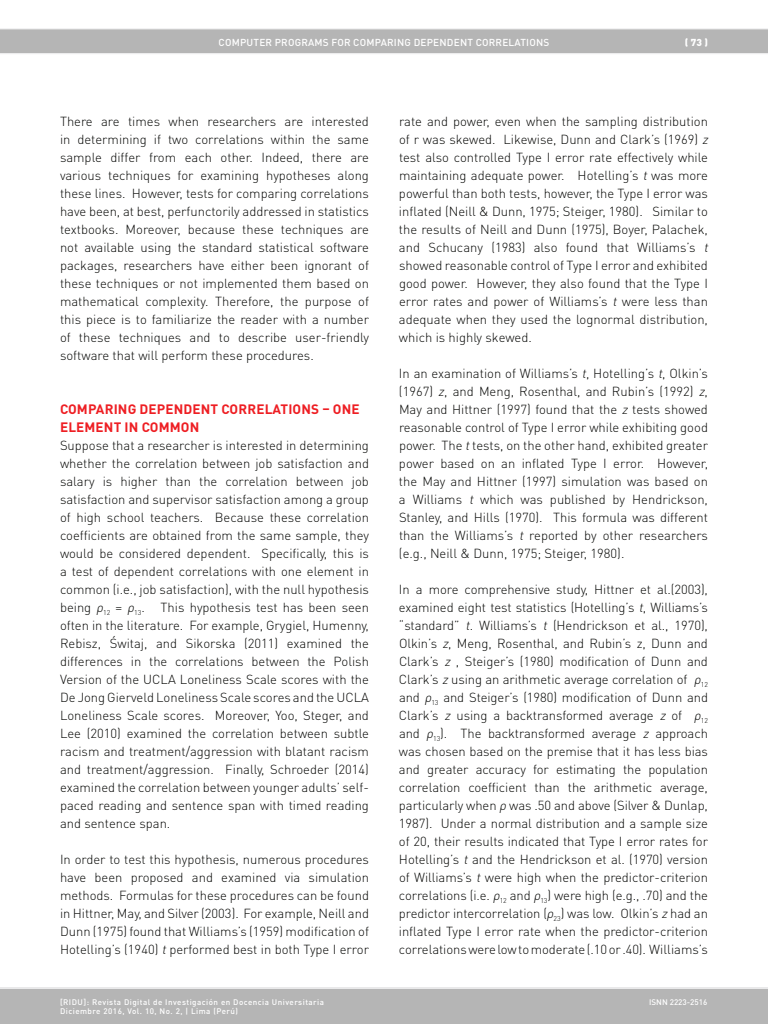
<style>
.page{position:relative;width:768px;height:1024px;background:#fff}
.page>*{position:absolute;margin:0;border:0;box-sizing:border-box;transform-origin:0 0}
.t1{font:700 13.5px/18px "DIN Pro";letter-spacing:.01em;color:#ee1e23}
.t2{font:300 13px/18px "DIN Pro";color:#040503;text-align:justify}
.t3{font:500 10px "DIN Pro";letter-spacing:.02em;color:#fff}
.t4{font:900 10px "DIN Pro";color:#fff}
.t5{font:500 8px/9px "DIN Pro";letter-spacing:.06em;color:#fff}
.t6{font:500 8px "DIN Pro";color:#fff}
.s1{font-style:italic}
</style>
<div class="page">
<div style="left:0;top:29px;width:768px;height:24px;background:#b5b5b5"></div>
<hr style="left:0;top:53px;width:768px;height:1px;background:#e9e9ea">
<hr style="left:0;top:29px;width:768px;height:1px;background:#e9e9ea">
<div style="left:0;top:988px;width:768px;height:36px;background:#b5b5b5"></div>
<hr style="left:0;top:987px;width:768px;height:2px;background:#e9e9ea">
<p class="t3" style="left:219px;top:35px;width:332px">COMPUTER PROGRAMS FOR COMPARING DEPENDENT CORRELATIONS</p>
<p class="t4" style="left:685px;top:35px;width:25px">( 73 )</p>
<p class="t2" style="left:60px;top:112px;width:311px">There are times when researchers are interested in determining if two correlations within the same sample differ from each other. Indeed, there are various techniques for examining hypotheses along these lines. However, tests for comparing correlations have been, at best, perfunctorily addressed in statistics textbooks. Moreover, because these techniques are not available using the standard statistical software packages, researchers have either been ignorant of these techniques or not implemented them based on mathematical complexity. Therefore, the purpose of this piece is to familiarize the reader with a number of these techniques and to describe user-friendly software that will perform these procedures.</p>
<p class="t1" style="left:60px;top:400px;width:301px">COMPARING DEPENDENT CORRELATIONS – ONE<br>ELEMENT IN COMMON</p>
<p class="t2" style="left:60px;top:436px;width:311px">Suppose that a researcher is interested in determining whether the correlation between job satisfaction and salary is higher than the correlation between job satisfaction and supervisor satisfaction among a group of high school teachers. Because these correlation coefficients are obtained from the same sample, they would be considered dependent. Specifically, this is a test of dependent correlations with one element in common (i.e., job satisfaction), with the null hypothesis being <span class="s1">ρ</span><sub>12</sub> = <span class="s1">ρ</span><sub>13</sub>. This hypothesis test has been seen often in the literature. For example, Grygiel, Humenny, Rebisz, Świtaj, and Sikorska (2011) examined the differences in the correlations between the Polish Version of the UCLA Loneliness Scale scores with the De Jong Gierveld Loneliness Scale scores and the UCLA Loneliness Scale scores. Moreover, Yoo, Steger, and Lee (2010) examined the correlation between subtle racism and treatment/aggression with blatant racism and treatment/aggression. Finally, Schroeder (2014) examined the correlation between younger adults’ self&shy;paced reading and sentence span with timed reading and sentence span.</p>
<p class="t2" style="left:60px;top:850px;width:311px">In order to test this hypothesis, numerous procedures have been proposed and examined via simulation methods. Formulas for these procedures can be found in Hittner, May, and Silver (2003). For example, Neill and Dunn (1975) found that Williams’s (1959) modification of Hotelling’s (1940) <span class="s1">t</span>performed best in both Type I error</p>
<p class="t2" style="left:399px;top:112px;width:313px;text-align:left">rate and power, even when the sampling distribution of r was skewed. Likewise, Dunn and Clark’s (1969) <span class="s1">z </span>test also controlled Type I error rate effectively while maintaining adequate power. Hotelling’s <span class="s1">t</span> was more powerful than both tests, however, the Type I error was inflated (Neill &amp; Dunn, 1975; Steiger, 1980). Similar to the results of Neill and Dunn (1975), Boyer, Palachek, and Schucany (1983) also found that Williams’s <span class="s1">t </span>showed reasonable control of Type I error and exhibited good power. However, they also found that the Type I error rates and power of Williams’s <span class="s1">t</span> were less than adequate when they used the lognormal distribution, which is highly skewed.</p>
<p class="t2" style="left:399px;top:364px;width:311px">In an examination of Williams’s <span class="s1">t</span>, Hotelling’s <span class="s1">t</span>, Olkin’s (1967) <span class="s1">z</span>, and Meng, Rosenthal, and Rubin’s (1992) <span class="s1">z</span>, May and Hittner (1997) found that the <span class="s1">z</span> tests showed reasonable control of Type I error while exhibiting good power. The <span class="s1">t</span>tests, on the other hand, exhibited greater power based on an inflated Type I error. However, the May and Hittner (1997) simulation was based on a Williams <span class="s1">t</span> which was published by Hendrickson, Stanley, and Hills (1970). This formula was different than the Williams’s <span class="s1">t</span> reported by other researchers (e.g., Neill &amp; Dunn, 1975; Steiger, 1980).</p>
<p class="t2" style="left:399px;top:580px;width:311px">In a more comprehensive study, Hittner et al.(2003), examined eight test statistics (Hotelling’s <span class="s1">t</span>, Williams’s “standard” <span class="s1">t</span>. Williams’s <span class="s1">t</span> (Hendrickson et al., 1970), Olkin’s <span class="s1">z</span>, Meng, Rosenthal, and Rubin’s z, Dunn and Clark’s <span class="s1">z</span> , Steiger’s (1980) modification of Dunn and Clark’s <span class="s1">z</span> using an arithmetic average correlation of <span class="s1">ρ</span><sub>12 </sub>and <span class="s1">ρ</span><sub>13</sub> and Steiger’s (1980) modification of Dunn and Clark’s <span class="s1">z</span> using a backtransformed average <span class="s1">z</span> of <span class="s1">ρ</span><sub>12 </sub>and <span class="s1">ρ</span><sub>13</sub>). The backtransformed average <span class="s1">z</span> approach was chosen based on the premise that it has less bias and greater accuracy for estimating the population correlation coefficient than the arithmetic average, particularly when <span class="s1">ρ</span> was .50 and above (Silver &amp; Dunlap, 1987). Under a normal distribution and a sample size of 20, their results indicated that Type I error rates for Hotelling’s <span class="s1">t</span> and the Hendrickson et al. (1970) version of Williams’s <span class="s1">t</span> were high when the predictor-criterion correlations (i.e. <span class="s1">ρ</span><sub>12</sub> and <span class="s1">ρ</span><sub>13</sub>) were high (e.g., .70) and the predictor intercorrelation (<span class="s1">ρ</span><sub>23</sub>) was low. Olkin’s <span class="s1">z</span> had an inflated Type I error rate when the predictor-criterion correlations were low to moderate (.10 or .40). Williams’s</p>
<p class="t5" style="left:60px;top:997px;width:266px">[RIDU]: Revista Digital de Investigación en Docencia Universitaria<br>Diciembre 2016, Vol. 10, No. 2, | Lima (Perú)</p>
<p class="t6" style="left:649px;top:997px;width:60px">ISNN 2223-2516</p>
</div>
